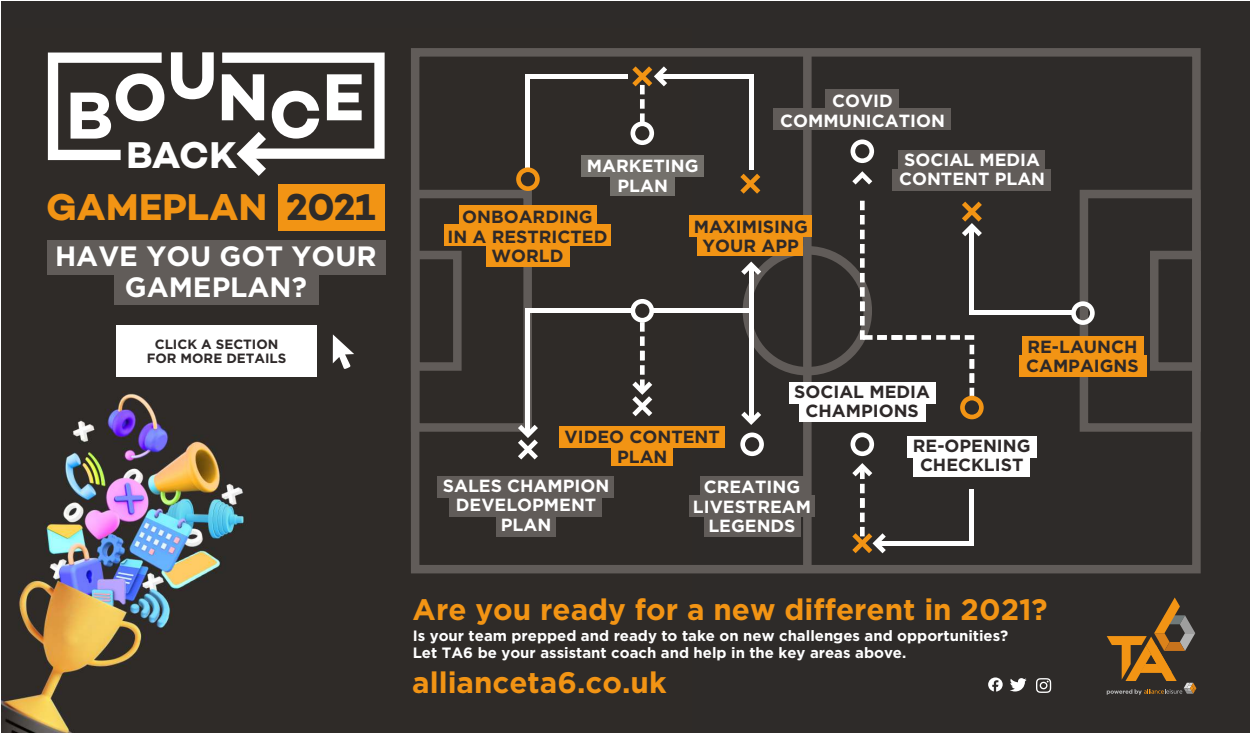
<style>
.page{position:relative;width:1251px;height:734px;background:#fff}
.page>*{position:absolute;margin:0;border:0;box-sizing:border-box;transform-origin:0 0}
.t1{font:67.5px "Campton Bold DEMO";letter-spacing:.01em;color:#fff}
.t2{font:37.95px/52.3px "Campton Bold DEMO";color:#f29414}
.t3{font:700 29.55px "Gotham";color:#f29414}
.t4{font:700 27.9px/30.9px "Gotham";color:#fff;text-align:center}
.t5{font:700 17.55px/19.5px "Gotham";color:#2e2929;text-align:center}
.t6{font:700 17.55px/19.5px "Gotham";color:#fff;text-align:center}
.t7{font:700 15px/16.5px "Gotham";color:#fff}
.t8{font:700 13.35px/14.9px "Gotham";color:#2e2929;text-align:center}
.s1{color:#fff}
.s2{color:#2e2b29}
</style>
<div class="page">
<div style="left:2px;top:2px;width:1247px;height:730px;background:#2e2b29"></div>
<img style="left:2px;top:28px;width:690px;height:704px">
<div style="left:47px;top:241px;width:339px;height:34px;background:#615c59"></div>
<div style="left:114px;top:270px;width:204px;height:35px;background:#615c59"></div>
<div style="left:116px;top:325px;width:201px;height:52px;background:#fff"></div>
<svg style="left:48px;top:52px;width:336px;height:124px"></svg>
<div style="left:278px;top:184px;width:106px;height:46px;background:#f29414"></div>
<svg style="left:1106px;top:597px;width:90px;height:97px;background:#624a2b"></svg>
<svg style="left:1009px;top:678px;width:17px;height:13px"></svg>
<svg style="left:1035px;top:678px;width:16px;height:14px"></svg>
<svg style="left:988px;top:677px;width:14px;height:14px"></svg>
<svg style="left:333px;top:334px;width:21px;height:35px"></svg>
<div style="left:411px;top:48px;width:789px;height:525px;border:9px solid #615c59"></div>
<div style="left:411px;top:190px;width:121px;height:241px;border:9px solid #615c59"></div>
<div style="left:1079px;top:190px;width:121px;height:241px;border:9px solid #615c59"></div>
<div style="left:411px;top:251px;width:50px;height:119px;border:9px solid #615c59"></div>
<div style="left:1149px;top:251px;width:51px;height:119px;border:9px solid #615c59"></div>
<div style="left:803px;top:52px;width:8px;height:517px;background:#615c59"></div>
<div style="left:742px;top:246px;width:130px;height:129px;border:9px solid #615c59;border-radius:50%"></div>
<div style="left:689px;top:216px;width:122px;height:21px;background:#f29414"></div>
<div style="left:697px;top:234px;width:106px;height:22px;background:#f29414"></div>
<div style="left:700px;top:476px;width:103px;height:21px;background:#615c59"></div>
<div style="left:704px;top:515px;width:96px;height:21px;background:#615c59"></div>
<div style="left:689px;top:494px;width:126px;height:22px;background:#615c59"></div>
<div style="left:825px;top:90px;width:73px;height:21px;background:#615c59"></div>
<div style="left:773px;top:108px;width:178px;height:22px;background:#615c59"></div>
<div style="left:459px;top:205px;width:138px;height:22px;background:#f29414"></div>
<div style="left:486px;top:245px;width:83px;height:21px;background:#f29414"></div>
<div style="left:444px;top:224px;width:167px;height:22px;background:#f29414"></div>
<div style="left:907px;top:436px;width:129px;height:21px;background:#fff"></div>
<div style="left:913px;top:454px;width:117px;height:22px;background:#fff"></div>
<div style="left:1022px;top:336px;width:121px;height:21px;background:#f29414"></div>
<div style="left:1019px;top:355px;width:127px;height:21px;background:#f29414"></div>
<div style="left:898px;top:150px;width:147px;height:21px;background:#615c59"></div>
<div style="left:892px;top:169px;width:159px;height:21px;background:#615c59"></div>
<div style="left:437px;top:476px;width:177px;height:21px;background:#615c59"></div>
<div style="left:496px;top:515px;width:59px;height:21px;background:#615c59"></div>
<div style="left:449px;top:494px;width:153px;height:22px;background:#615c59"></div>
<div style="left:789px;top:381px;width:146px;height:22px;background:#fff"></div>
<div style="left:799px;top:400px;width:126px;height:22px;background:#fff"></div>
<div style="left:559px;top:425px;width:166px;height:22px;background:#f29414"></div>
<div style="left:611px;top:444px;width:62px;height:22px;background:#f29414"></div>
<div style="left:581px;top:155px;width:122px;height:22px;background:#73706b"></div>
<div style="left:610px;top:174px;width:64px;height:21px;background:#73706b"></div>
<svg style="left:1071px;top:301px;width:23px;height:24px"></svg>
<svg style="left:850px;top:139px;width:24px;height:24px"></svg>
<svg style="left:850px;top:432px;width:24px;height:24px"></svg>
<svg style="left:740px;top:432px;width:24px;height:24px"></svg>
<svg style="left:740px;top:174px;width:20px;height:20px"></svg>
<svg style="left:518px;top:424px;width:20px;height:35px"></svg>
<svg style="left:852px;top:171px;width:20px;height:13px"></svg>
<svg style="left:630px;top:66px;width:37px;height:79px;background:#60574c"></svg>
<svg style="left:630px;top:299px;width:24px;height:117px"></svg>
<div style="left:972px;top:310px;width:101px;height:5px;background:#fff"></div>
<hr style="left:749px;top:74px;width:4px;height:96px;background:#fff">
<div style="left:525px;top:74px;width:5px;height:96px;background:#fff"></div>
<div style="left:525px;top:311px;width:5px;height:121px;background:#fff"></div>
<div style="left:660px;top:74px;width:93px;height:5px;background:#fff"></div>
<div style="left:525px;top:74px;width:103px;height:5px;background:#fff"></div>
<div style="left:525px;top:308px;width:109px;height:5px;background:#fff"></div>
<div style="left:651px;top:308px;width:99px;height:5px;background:#fff"></div>
<div style="left:969px;top:489px;width:5px;height:54px;background:#fff"></div>
<hr style="left:877px;top:541px;width:97px;height:4px;background:#fff">
<svg style="left:741px;top:261px;width:20px;height:14px"></svg>
<svg style="left:741px;top:411px;width:20px;height:14px"></svg>
<hr style="left:749px;top:264px;width:4px;height:154px;background:#fff">
<svg style="left:860px;top:201px;width:123px;height:218px;background:#524e4a"></svg>
<svg style="left:852px;top:463px;width:33px;height:90px;background:#5b5248"></svg>
<svg style="left:516px;top:167px;width:23px;height:24px"></svg>
<h1 class="t1" style="left:66px;top:66px;width:299px">BOUNCE</h1>
<h2 class="t2" style="left:46px;top:133px;width:330px;text-indent:80px"><span class="s1">BACK<br></span>GAMEPLAN <span class="s2">2021</span></h2>
<h3 class="t4" style="left:55px;top:242px;width:323px">HAVE YOU GOT YOUR<br>GAMEPLAN?</h3>
<p class="t8" style="left:147px;top:337px;width:141px">CLICK A SECTION<br>FOR MORE DETAILS</p>
<p class="t6" style="left:587px;top:157px;width:113px">MARKETING<br>PLAN</p>
<p class="t6" style="left:780px;top:92px;width:166px">COVID<br>COMMUNICATION</p>
<p class="t6" style="left:899px;top:151px;width:147px;text-align:left">SOCIAL MEDIA<br>CONTENT PLAN</p>
<p class="t5" style="left:447px;top:208px;width:161px">ONBOARDING<br>IN A RESTRICTED<br>WORLD</p>
<p class="t5" style="left:693px;top:218px;width:115px">MAXIMISING<br>YOUR APP</p>
<p class="t5" style="left:794px;top:383px;width:137px">SOCIAL MEDIA<br>CHAMPIONS</p>
<p class="t5" style="left:1026px;top:338px;width:114px;text-align:left">RE-LAUNCH<br>CAMPAIGNS</p>
<p class="t5" style="left:564px;top:428px;width:157px">VIDEO CONTENT<br>PLAN</p>
<p class="t6" style="left:443px;top:477px;width:168px">SALES CHAMPION<br>DEVELOPMENT<br>PLAN</p>
<p class="t6" style="left:693px;top:478px;width:120px">CREATING<br>LIVESTREAM<br>LEGENDS</p>
<p class="t5" style="left:912px;top:437px;width:119px">RE-OPENING<br>CHECKLIST</p>
<h3 class="t3" style="left:412px;top:598px;width:636px">Are you ready for a new different in 2021?</h3>
<p class="t7" style="left:413px;top:628px;width:597px">Is your team prepped and ready to take on new challenges and opportunities?<br>Let TA6 be your assistant coach and help in the key areas above.</p>
<h3 class="t3" style="left:412px;top:670px;width:256px">allianceta6.co.uk</h3>
</div>
